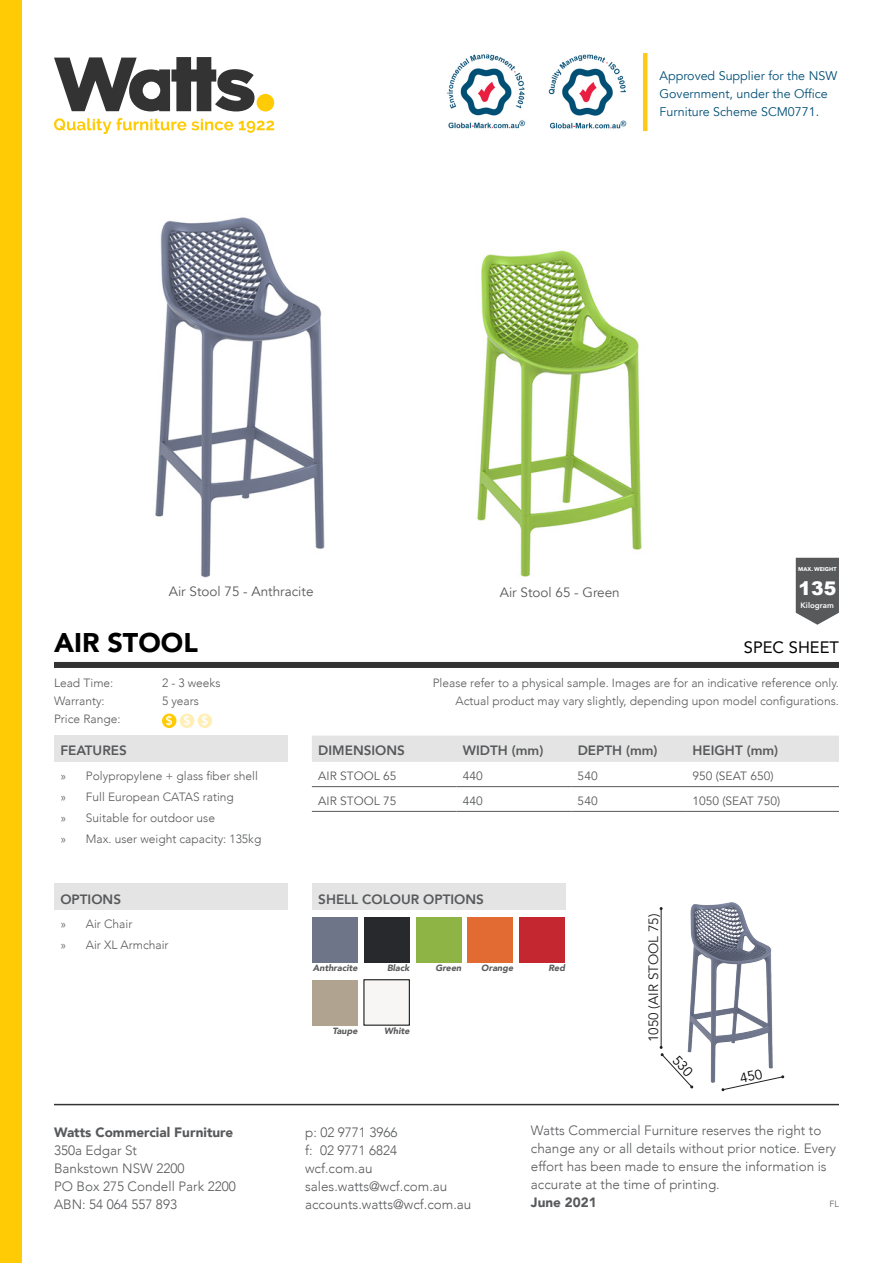
<style>
.page{position:relative;width:893px;height:1263px;background:#fff}
.page>*{position:absolute;margin:0;border:0;box-sizing:border-box;transform-origin:0 0}
.t1{font:900 27px "Avenir";color:#000}
.t2{font:900 18.9px "Arial";color:#fff}
.t3{font:16.5px "Avenir";color:#000}
.t4{font:300 13.5px/18px "Avenir";color:#58595b}
.t5{font:800 13.5px "Avenir";color:#58595b}
.t6{font:13.5px "Avenir";color:#58595b}
.t7{font:900 13.5px "Avenir";color:#58595b}
.t8{font:13.5px "Avenir";color:#231f20}
.t9{font:12.45px/18px "Avenir";color:#004f75}
.t10{font:300 12px/21px "Avenir";color:#58595b}
.t11{font:12px "Avenir";color:#58595b}
.t12{font:italic 900 9px "Avenir";color:#58595b}
.t13{font:300 9px "Avenir";color:#58595b}
.t14{font:800 7.8px "Avenir";color:#fff}
.t15{font:700 5.55px "Avenir Next LT Pro";color:#fff}
</style>
<div class="page">
<div style="left:54px;top:736px;width:234px;height:26px;background:#e4e4e4"></div>
<div style="left:54px;top:662px;width:785px;height:6px;background:#333334"></div>
<div style="left:54px;top:884px;width:234px;height:26px;background:#e4e4e4"></div>
<div style="left:0;top:0;width:21px;height:1263px;background:#ffcb05"></div>
<hr style="left:54px;top:1104px;width:785px;height:1px;background:#333334">
<svg style="left:54px;top:118px;width:220px;height:16px"></svg>
<div style="left:257px;top:94px;width:17px;height:17px;background:#ffcb05;border-radius:50%"></div>
<svg style="left:54px;top:57px;width:200px;height:54px"></svg>
<img style="left:447px;top:54px;width:79px;height:75px">
<img style="left:548px;top:54px;width:79px;height:75px">
<hr style="left:643px;top:53px;width:4px;height:78px;background:#ffc917">
<img style="left:659px;top:902px;width:126px;height:190px">
<img style="left:688px;top:903px;width:84px;height:179px">
<hr style="left:661px;top:908px;width:1px;height:139px;background:#231f20">
<div style="left:312px;top:736px;width:527px;height:26px;background:#e4e4e4"></div>
<hr style="left:312px;top:786px;width:144px;height:1px;background:#58595b">
<hr style="left:456px;top:786px;width:115px;height:1px;background:#58595b">
<hr style="left:571px;top:786px;width:115px;height:1px;background:#58595b">
<hr style="left:686px;top:786px;width:153px;height:1px;background:#58595b">
<hr style="left:312px;top:811px;width:144px;height:1px;background:#58595b">
<hr style="left:456px;top:811px;width:115px;height:1px;background:#58595b">
<hr style="left:571px;top:811px;width:115px;height:1px;background:#58595b">
<hr style="left:686px;top:811px;width:153px;height:1px;background:#58595b">
<svg style="left:162px;top:714px;width:14px;height:14px"></svg>
<div style="left:162px;top:713px;width:14px;height:15px;background:#ffcb05;border-radius:50%"></div>
<svg style="left:166px;top:715px;width:6px;height:11px"></svg>
<svg style="left:180px;top:713px;width:14px;height:15px"></svg>
<svg style="left:184px;top:715px;width:6px;height:11px"></svg>
<svg style="left:198px;top:713px;width:14px;height:15px"></svg>
<svg style="left:202px;top:715px;width:6px;height:11px"></svg>
<div style="left:364px;top:917px;width:45px;height:45px;background:#28292d"></div>
<div style="left:312px;top:917px;width:46px;height:45px;background:#6e7589"></div>
<div style="left:416px;top:917px;width:45px;height:45px;background:#8fb446"></div>
<div style="left:467px;top:917px;width:46px;height:45px;background:#e26a33"></div>
<div style="left:519px;top:917px;width:46px;height:45px;background:#c4272f"></div>
<div style="left:312px;top:980px;width:46px;height:45px;background:#b0a491"></div>
<div style="left:364px;top:980px;width:45px;height:45px;background:#f7f6f5"></div>
<div style="left:312px;top:884px;width:253px;height:26px;background:#e4e4e4"></div>
<svg style="left:796px;top:558px;width:43px;height:67px;background:#67686a"></svg>
<img style="left:155px;top:217px;width:170px;height:361px">
<img style="left:477px;top:250px;width:165px;height:327px">
<svg style="left:660px;top:1046px;width:34px;height:42px"></svg>
<svg style="left:721px;top:1068px;width:63px;height:23px"></svg>
<p class="t9" style="left:659px;top:67px;width:179px">Approved Supplier for the NSW<br>Government, under the Office<br>Furniture Scheme SCM0771.</p>
<p class="t6" style="left:169px;top:584px;width:146px">Air Stool 75 - Anthracite</p>
<p class="t6" style="left:500px;top:584px;width:122px">Air Stool 65 - Green</p>
<p class="t15" style="left:798px;top:565px;width:40px">MAX. WEIGHT</p>
<p class="t14" style="left:801px;top:599px;width:35px">Kilogram</p>
<h2 class="t2" style="left:798px;top:574px;width:39px">135</h2>
<h1 class="t1" style="left:54px;top:619px;width:145px">AIR STOOL</h1>
<p class="t3" style="left:744px;top:634px;width:97px">SPEC SHEET</p>
<p class="t10" style="left:54px;top:673px;width:61px">Lead Time:</p>
<p class="t10" style="left:162px;top:673px;width:60px">2 - 3 weeks</p>
<p class="t10" style="left:54px;top:691px;width:52px">Warranty:</p>
<p class="t10" style="left:162px;top:691px;width:38px">5 years</p>
<p class="t10" style="left:54px;top:709px;width:68px">Price Range:</p>
<p class="t5" style="left:60px;top:740px;width:68px">FEATURES</p>
<p class="t10" style="left:60px;top:766px;width:202px">» Polypropylene + glass fiber shell » Full European CATAS rating<br>» Suitable for outdoor use<br>» Max. user weight capacity: 135kg</p>
<p class="t5" style="left:60px;top:888px;width:62px">OPTIONS</p>
<p class="t10" style="left:60px;top:914px;width:110px">» Air Chair<br>» Air XL Armchair</p>
<p class="t7" style="left:54px;top:1121px;width:181px">Watts Commercial Furniture</p>
<p class="t4" style="left:54px;top:1141px;width:183px">350a Edgar St<br>Bankstown NSW 2200<br>PO Box 275 Condell Park 2200<br>ABN: 54 064 557 893</p>
<p class="t10" style="left:433px;top:674px;width:408px;line-height:18px;text-align:right">Please refer to a physical sample. Images are for an indicative reference only.<br>Actual product may vary slightly, depending upon model configurations.</p>
<p class="t5" style="left:318px;top:740px;width:88px">DIMENSIONS</p>
<p class="t5" style="left:463px;top:740px;width:82px">WIDTH (mm)</p>
<p class="t5" style="left:578px;top:740px;width:81px">DEPTH (mm)</p>
<p class="t5" style="left:692px;top:740px;width:87px">HEIGHT (mm)</p>
<p class="t11" style="left:318px;top:769px;width:80px">AIR STOOL 65</p>
<p class="t11" style="left:463px;top:769px;width:22px">440</p>
<p class="t11" style="left:578px;top:769px;width:22px">540</p>
<p class="t11" style="left:692px;top:769px;width:83px">950 (SEAT 650)</p>
<p class="t11" style="left:318px;top:794px;width:80px">AIR STOOL 75</p>
<p class="t11" style="left:463px;top:794px;width:22px">440</p>
<p class="t11" style="left:578px;top:794px;width:22px">540</p>
<p class="t11" style="left:692px;top:794px;width:89px">1050 (SEAT 750)</p>
<p class="t5" style="left:318px;top:888px;width:167px">SHELL COLOUR OPTIONS</p>
<p class="t12" style="left:313px;top:961px;width:46px">Anthracite</p>
<p class="t12" style="left:387px;top:961px;width:24px">Black</p>
<p class="t12" style="left:435px;top:961px;width:28px">Green</p>
<p class="t12" style="left:481px;top:961px;width:33px">Orange</p>
<p class="t12" style="left:548px;top:961px;width:18px">Red</p>
<p class="t12" style="left:332px;top:1024px;width:27px">Taupe</p>
<p class="t12" style="left:384px;top:1024px;width:27px">White</p>
<p class="t8" style="left:645px;top:1042px;width:130px;rotate:-90deg">1050 (AIR STOOL 75)</p>
<p class="t4" style="left:305px;top:1123px;width:168px">p: 02 9771 3966<br>f: 02 9771 6824<br>wcf.com.au sales.watts@wcf.com.au accounts.watts@wcf.com.au</p>
<p class="t4" style="left:531px;top:1121px;width:307px">Watts Commercial Furniture reserves the right to change any or all details without prior notice. Every effort has been made to ensure the information is accurate at the time of printing.</p>
<p class="t7" style="left:531px;top:1191px;width:67px">June 2021</p>
<p class="t13" style="left:829px;top:1199px;width:11px">FL</p>
</div>
